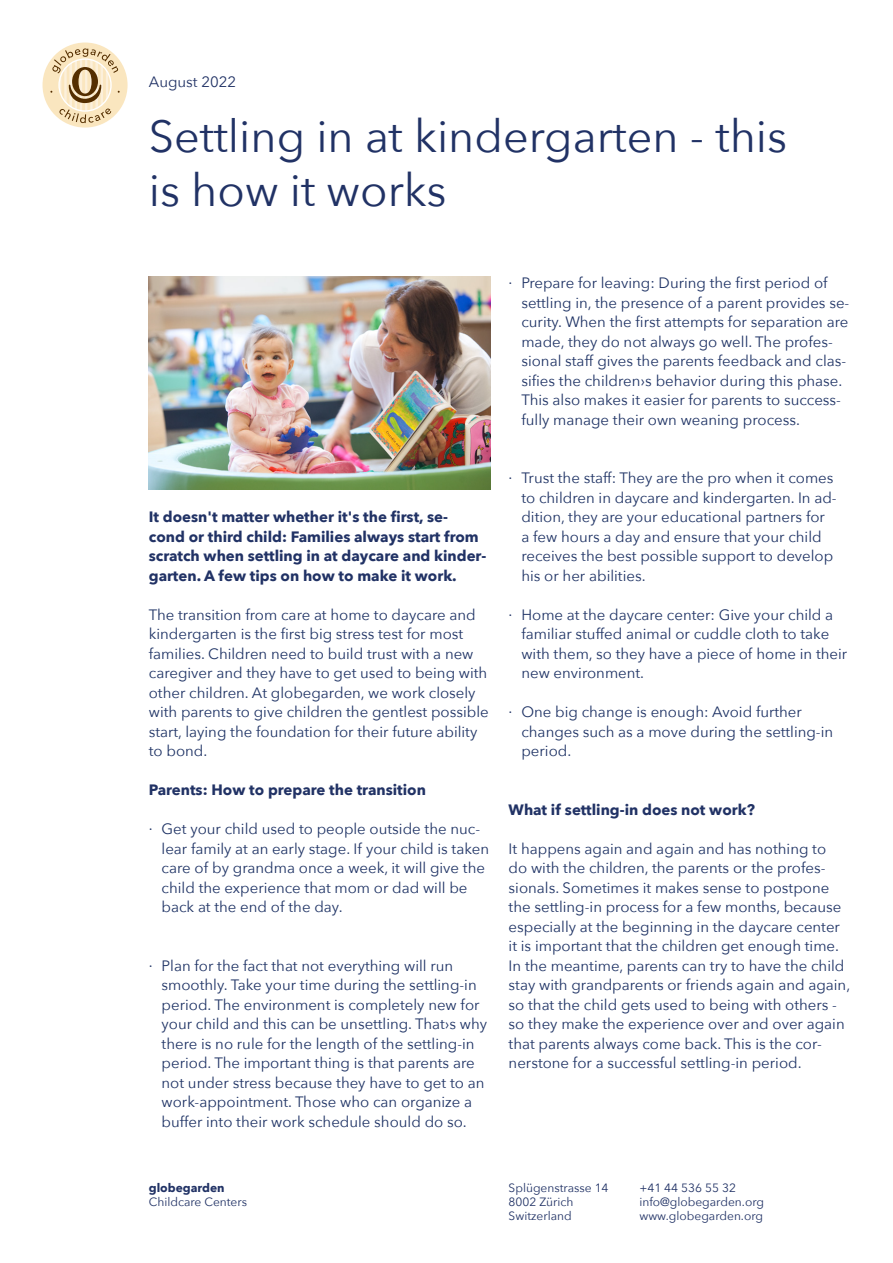
<style>
.page{position:relative;width:893px;height:1263px;background:#fff}
.page>*{position:absolute;margin:0;border:0;box-sizing:border-box;transform-origin:0 0}
.t1{font:45px/54px "Avenir Next";color:#213265}
.Body{font:15px/19.5px "Avenir Next";color:#1f3365}
.Body_fett{font:700 15px/19.5px "Avenir Next";color:#213265}
.t2{font:15px "Avenir Next";color:#213265}
.t3{font:12px/14.4px "Avenir Next";color:#213265}
.t4{font:700 12px "Avenir Next";color:#213265}
</style>
<div class="page">
<div style="left:43px;top:43px;width:85px;height:85px;background:#fae6bf;border-radius:50%"></div>
<svg style="left:50px;top:48px;width:70px;height:75px"></svg>
<img style="left:149px;top:276px;width:342px;height:213px">
<p class="t2" style="left:149px;top:69px;width:89px">August 2022</p>
<p class="t1" style="left:149px;top:108px;width:640px">Settling in at kindergarten - this is how it works</p>
<p class="Body_fett" style="left:149px;top:507px;width:339px">It doesn't matter whether it's the first, se&shy;cond or third child: Families always start from scratch when settling in at daycare and kinder&shy;garten. A few tips on how to make it work.</p>
<p class="Body" style="left:149px;top:604px;width:341px">The transition from care at home to daycare and kindergarten is the first big stress test for most families. Children need to build trust with a new caregiver and they have to get used to being with other children. At globegarden, we work closely with parents to give children the gentlest possible start, laying the foundation for their future ability to bond.</p>
<p class="Body_fett" style="left:149px;top:780px;width:279px">Parents: How to prepare the transition</p>
<p class="Body" style="left:162px;top:818px;width:329px;text-indent:-13px">· Get your child used to people outside the nuc&shy;lear family at an early stage. If your child is taken care of by grandma once a week, it will give the child the experience that mom or dad will be back at the end of the day.</p>
<p class="Body" style="left:162px;top:955px;width:327px;text-indent:-13px">· Plan for the fact that not everything will run smoothly. Take your time during the settling-in period. The environment is completely new for your child and this can be unsettling. That›s why there is no rule for the length of the settling-in period. The important thing is that parents are not under stress because they have to get to an work-appointment. Those who can organize a buffer into their work schedule should do so.</p>
<p class="Body" style="left:521px;top:272px;width:329px;text-indent:-13px">· Prepare for leaving: During the first period of settling in, the presence of a parent provides se&shy;curity. When the first attempts for separation are made, they do not always go well. The profes&shy;sional staff gives the parents feedback and clas&shy;sifies the children›s behavior during this phase.<br>This also makes it easier for parents to success&shy;fully manage their own weaning process.</p>
<p class="Body" style="left:521px;top:467px;width:317px;text-indent:-13px">· Trust the staff: They are the pro when it comes to children in daycare and kindergarten. In ad&shy;dition, they are your educational partners for a few hours a day and ensure that your child receives the best possible support to develop his or her abilities.</p>
<p class="Body" style="left:521px;top:604px;width:327px;text-indent:-13px">· Home at the daycare center: Give your child a familiar stuffed animal or cuddle cloth to take with them, so they have a piece of home in their new environment.</p>
<p class="Body" style="left:521px;top:701px;width:313px;text-indent:-13px">· One big change is enough: Avoid further changes such as a move during the settling-in period.</p>
<p class="Body_fett" style="left:509px;top:799px;width:248px">What if settling-in does not work?</p>
<p class="Body" style="left:509px;top:838px;width:343px">It happens again and again and has nothing to<br>do with the children, the parents or the profes&shy;sionals. Sometimes it makes sense to postpone the settling-in process for a few months, because especially at the beginning in the daycare center it is important that the children get enough time.<br>In the meantime, parents can try to have the child stay with grandparents or friends again and again, so that the child gets used to being with others - so they make the experience over and over again that parents always come back. This is the cor&shy;nerstone for a successful settling-in period.</p>
<p class="t4" style="left:149px;top:1177px;width:77px">globegarden</p>
<p class="t3" style="left:149px;top:1194px;width:100px">Childcare Centers</p>
<p class="t3" style="left:509px;top:1180px;width:101px">Splügenstrasse 14<br>8002 Zürich<br>Switzerland</p>
<p class="t3" style="left:639px;top:1180px;width:126px">+41 44 536 55 32 info@globegarden.org www.globegarden.org</p>
</div>
